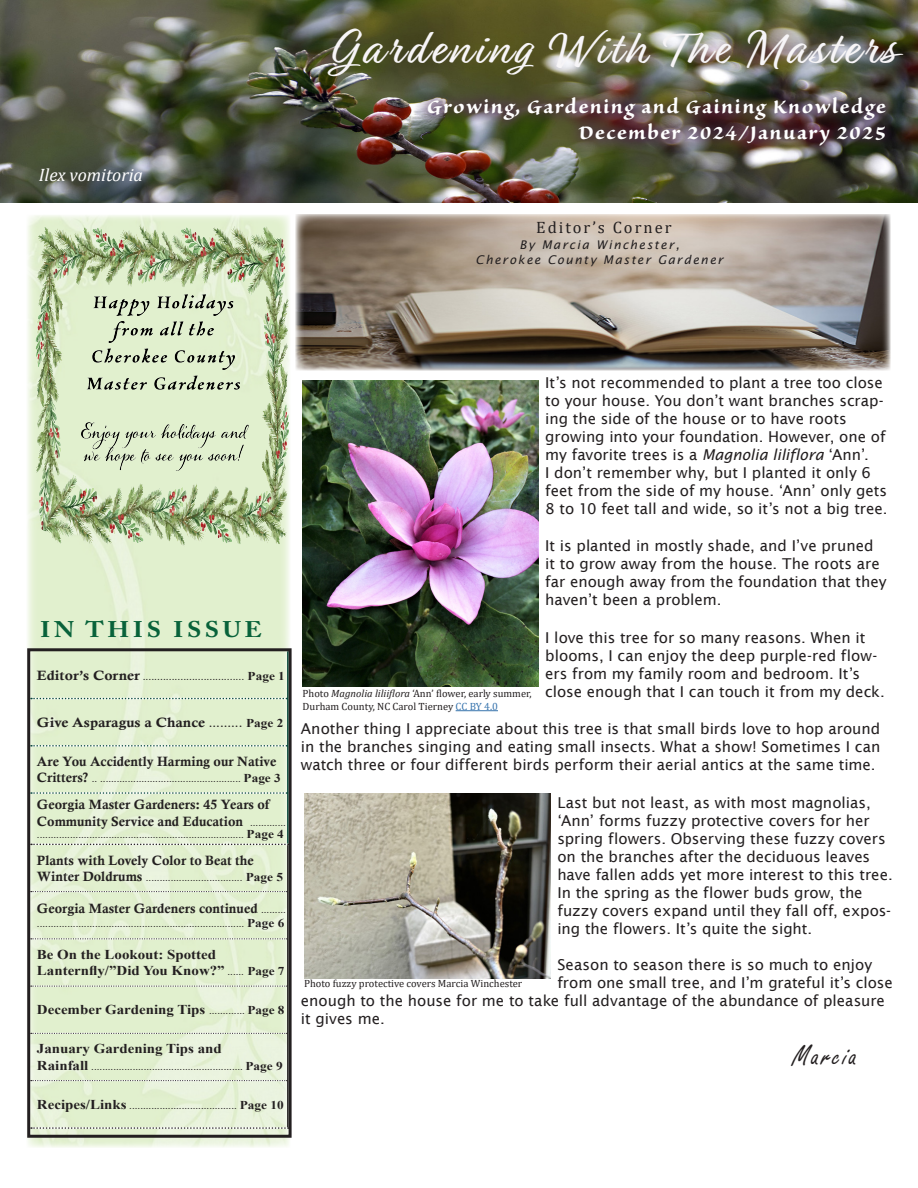
<style>
.page{position:relative;width:918px;height:1188px;background:#fff}
.page>*{position:absolute;margin:0;border:0;box-sizing:border-box;transform-origin:0 0}
.Title_Article{font:49.5px "Relation Two";letter-spacing:.07em;color:#f7f5f7}
.t1{font:30px "Freestyle Script";letter-spacing:.07em;color:#231f20}
.Title_Article-2{font:700 24px "Sanvito Pro";letter-spacing:.06em;color:#fff}
.t2{font:700 22.5px "Adobe Caslon Pro";letter-spacing:.14em;color:#08623a;scale:1.11 1}
.t3{font:italic 18px "Cambria";color:#fff}
.t4{font:16.5px "Cambria";letter-spacing:.12em;color:#231f20}
.t5{font:15px/18px "Lucida Sans";color:#231f20}
.t6{font:13.5px/16.2px "Calis MT Bol";color:#231f20}
.t7{font:700 13.5px/16.2px "Times New Roman";color:#231f20;scale:1.11 1}
.t8{font:13.5px "Calis MT Bol";color:#231f20;scale:1.11 1}
.t9{font:italic 12px "Lucida Sans";letter-spacing:.13em;color:#231f20}
.t10{font:10.5px/12.6px "Cambria";color:#231f20}
.t11{font:10.5px "Times New Roman";color:#231f20;scale:1.11 1}
.t12{font:10.05px "Times New Roman";color:#231f20;scale:1.11 1}
.s1{font-family:"Calis MT Bol";font-size:13.5px}
.s2{font-weight:700;font-size:12px}
.s3{font-family:"Times New Roman"}
.s4{font-family:"Times New Roman";font-weight:700;font-size:12px}
.s5{font-family:"Times New Roman";font-size:10.05px}
.s6{font-weight:400;font-size:10.05px}
.s7{font-size:12px}
.s8{font-weight:700;font-size:13.5px}
.s9{font-style:italic}
.s10{color:#3975ae}
</style>
<div class="page">
<img style="left:27px;top:227px;width:263px;height:921px">
<img style="left:296px;top:214px;width:594px;height:156px">
<img style="left:0;top:0;width:918px;height:203px">
<div style="left:413px;top:84px;width:487px;height:75px;background:#4c264c;opacity:.67"></div>
<img style="left:28px;top:215px;width:262px;height:355px">
<hr style="left:287px;top:651px;width:2px;height:48px;background:#08483a">
<hr style="left:287px;top:699px;width:2px;height:47px;background:#08483a">
<hr style="left:287px;top:746px;width:2px;height:47px;background:#08483a">
<hr style="left:287px;top:793px;width:2px;height:51px;background:#08483a">
<svg style="left:31px;top:698px;width:256px;height:1px"></svg>
<svg style="left:31px;top:745px;width:256px;height:2px"></svg>
<svg style="left:31px;top:792px;width:256px;height:2px"></svg>
<svg style="left:31px;top:844px;width:257px;height:1px"></svg>
<svg style="left:31px;top:1127px;width:257px;height:2px"></svg>
<hr style="left:287px;top:845px;width:2px;height:47px;background:#231f20">
<hr style="left:287px;top:892px;width:2px;height:47px;background:#231f20">
<hr style="left:287px;top:939px;width:2px;height:47px;background:#231f20">
<hr style="left:287px;top:986px;width:2px;height:47px;background:#231f20">
<hr style="left:287px;top:1033px;width:2px;height:48px;background:#231f20">
<hr style="left:287px;top:1081px;width:2px;height:46px;background:#231f20">
<svg style="left:31px;top:891px;width:256px;height:1px"></svg>
<svg style="left:31px;top:938px;width:257px;height:1px"></svg>
<svg style="left:31px;top:986px;width:257px;height:1px"></svg>
<svg style="left:31px;top:1033px;width:256px;height:1px"></svg>
<svg style="left:31px;top:1080px;width:256px;height:1px"></svg>
<div style="left:27px;top:648px;width:265px;height:490px;border:3px solid #231f20"></div>
<img style="left:303px;top:380px;width:236px;height:307px">
<hr style="left:456px;top:710px;width:42px;height:1px;background:#3975ae">
<img style="left:304px;top:794px;width:247px;height:185px">
<p class="t3" style="left:39px;top:162px;width:106px">Ilex vomitoria</p>
<p class="Title_Article" style="left:331px;top:16px;width:565px">Gardening With The Masters</p>
<p class="Title_Article-2" style="left:427px;top:93px;width:460px">Growing, Gardening and Gaining Knowledge</p>
<p class="Title_Article-2" style="left:578px;top:119px;width:309px">December 2024/January 2025</p>
<p class="t4" style="left:536px;top:218px;width:137px">Editor’s Corner</p>
<p class="t9" style="left:519px;top:238px;width:161px">By Marcia Winchester,</p>
<p class="t9" style="left:476px;top:253px;width:249px">Cherokee County Master Gardener</p>
<p class="t2" style="left:40px;top:616px;width:201px">IN THIS ISSUE</p>
<p class="t11" style="left:37px;top:669px;width:225px"><span class="s1">Editor’s Corner</span> ................................... <span class="s2">Page 1</span></p>
<p class="t8" style="left:37px;top:715px;width:223px">Give Asparagus a Chance <span class="s3">.........</span> <span class="s4">Page 2</span></p>
<p class="t6" style="left:37px;top:753px;width:241px">Are You Accidently Harming our Native</p>
<p class="t12" style="left:37px;top:772px;width:221px"><span class="s1">Critters?</span> .. ................................................... <span class="s2">Page 3</span></p>
<p class="t6" style="left:37px;top:797px;width:251px">Georgia Master Gardeners: 45 Years of<br>Community Service and Education <span class="s5">.............</span></p>
<p class="t12" style="left:37px;top:827px;width:224px">........................................................................... <span class="s2">Page 4</span></p>
<p class="t6" style="left:37px;top:852px;width:218px">Plants with Lovely Color to Beat the</p>
<p class="t12" style="left:37px;top:870px;width:223px"><span class="s1">Winter Doldrums</span> ................................... <span class="s2">Page 5</span></p>
<p class="t6" style="left:37px;top:900px;width:250px">Georgia Master Gardeners continued <span class="s5">.........</span></p>
<p class="t12" style="left:37px;top:917px;width:224px">........................................................................... <span class="s2">Page 6</span></p>
<p class="t7" style="left:37px;top:946px;width:225px">Be On the Lookout: Spotted<br>Lanternfly/”Did You Know?” <span class="s6">......</span> <span class="s7">Page 7</span></p>
<p class="t7" style="left:37px;top:1001px;width:225px">December Gardening Tips <span class="s6">.............</span> <span class="s7">Page 8</span></p>
<p class="t7" style="left:37px;top:1040px;width:168px">January Gardening Tips and</p>
<p class="t12" style="left:37px;top:1059px;width:223px"><span class="s8">Rainfall</span> ....................................................... <span class="s2">Page 9</span></p>
<p class="t12" style="left:37px;top:1099px;width:224px"><span class="s8">Recipes/Links</span> ....................................... <span class="s2">Page 10</span></p>
<p class="t5" style="left:545px;top:373px;width:344px">It’s not recommended to plant a tree too close to your house. You don’t want branches scrap&shy;ing the side of the house or to have roots growing into your foundation. However, one of my favorite trees is a <span class="s9">Magnolia liliflora</span> ‘Ann’.<br>I don’t remember why, but I planted it only 6 feet from the side of my house. ‘Ann’ only gets 8 to 10 feet tall and wide, so it’s not a big tree.</p>
<p class="t5" style="left:545px;top:537px;width:343px">It is planted in mostly shade, and I’ve pruned it to grow away from the house. The roots are far enough away from the foundation that they haven’t been a problem.</p>
<p class="t5" style="left:545px;top:628px;width:341px">I love this tree for so many reasons. When it blooms, I can enjoy the deep purple-red flow&shy;ers from my family room and bedroom. It’s close enough that I can touch it from my deck.</p>
<p class="t5" style="left:301px;top:720px;width:581px;text-align:justify">Another thing I appreciate about this tree is that small birds love to hop around in the branches singing and eating small insects. What a show! Sometimes I can watch three or four different birds perform their aerial antics at the same time.</p>
<p class="t5" style="left:557px;top:793px;width:337px">Last but not least, as with most magnolias, ‘Ann’ forms fuzzy protective covers for her spring flowers. Observing these fuzzy covers on the branches after the deciduous leaves have fallen adds yet more interest to this tree.<br>In the spring as the flower buds grow, the fuzzy covers expand until they fall off, expos&shy;ing the flowers. It’s quite the sight.</p>
<p class="t5" style="left:557px;top:955px;width:316px">Season to season there is so much to enjoy</p>
<p class="t5" style="left:557px;top:973px;width:337px">from one small tree, and I’m grateful it’s close</p>
<p class="t5" style="left:301px;top:991px;width:586px">enough to the house for me to take full advantage of the abundance of pleasure</p>
<p class="t5" style="left:301px;top:1009px;width:85px">it gives me.</p>
<p class="t10" style="left:303px;top:688px;width:230px">Photo <span class="s9">Magnolia liliiflora</span> ‘Ann’ flower, early summer,<br>Durham County, NC Carol Tierney <span class="s10">CC BY 4.0</span></p>
<p class="t10" style="left:304px;top:977px;width:220px">Photo fuzzy protective covers Marcia Winchester</p>
<p class="t1" style="left:793px;top:1039px;width:66px">Marcia</p>
</div>
